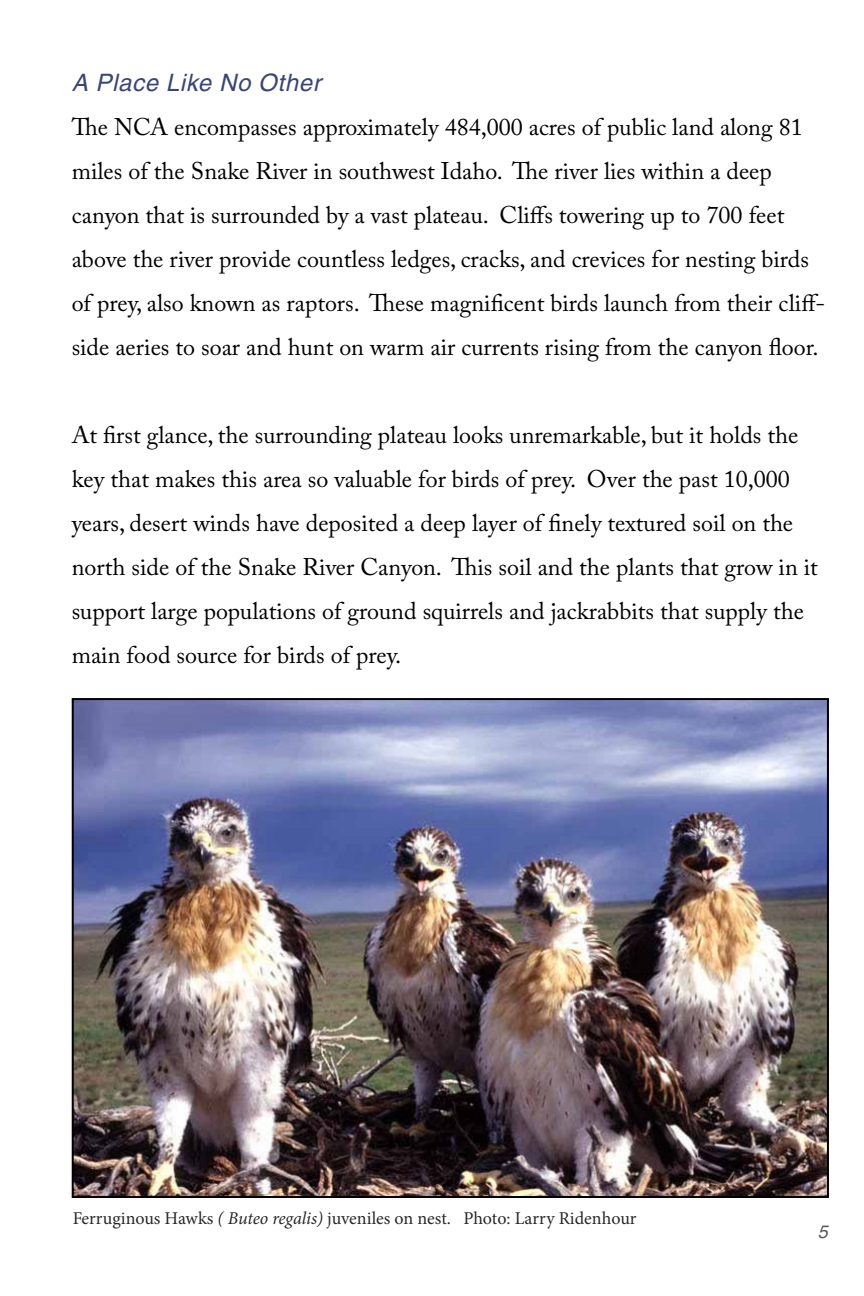
<style>
.page{position:relative;width:864px;height:1296px;background:#fff}
.page>*{position:absolute;margin:0;border:0;box-sizing:border-box;transform-origin:0 0}
.t1{font:24px/44px "Adobe Caslon Pro";color:#000}
.t2{font:italic 24px "Helvetica";letter-spacing:.025em;color:#3a4578}
.t3{font:18px "Minion Pro";color:#000}
.t4{font:italic 18px "Helvetica";color:#58595b}
.s1{font-style:italic}
</style>
<div class="page">
<img style="left:75px;top:701px;width:751px;height:494px">
<p class="t2" style="left:72px;top:68px;width:250px">A Place Like No Other</p>
<p class="t1" style="left:72px;top:104px;width:755px">The NCA encompasses approximately 484,000 acres of public land along 81 miles of the Snake River in southwest Idaho. The river lies within a deep canyon that is surrounded by a vast plateau. Cliffs towering up to 700 feet above the river provide countless ledges, cracks, and crevices for nesting birds of prey, also known as raptors. These magnificent birds launch from their cliff&shy;side aeries to soar and hunt on warm air currents rising from the canyon floor.</p>
<p class="t1" style="left:72px;top:412px;width:748px">At first glance, the surrounding plateau looks unremarkable, but it holds the key that makes this area so valuable for birds of prey. Over the past 10,000 years, desert winds have deposited a deep layer of finely textured soil on the north side of the Snake River Canyon. This soil and the plants that grow in it support large populations of ground squirrels and jackrabbits that supply the main food source for birds of prey.</p>
<p class="t3" style="left:72px;top:1206px;width:566px">Ferruginous Hawks <span class="s1">( Buteo regalis)</span> juveniles on nest. Photo: Larry Ridenhour</p>
<p class="t4" style="left:818px;top:1221px;width:12px">5</p>
</div>
